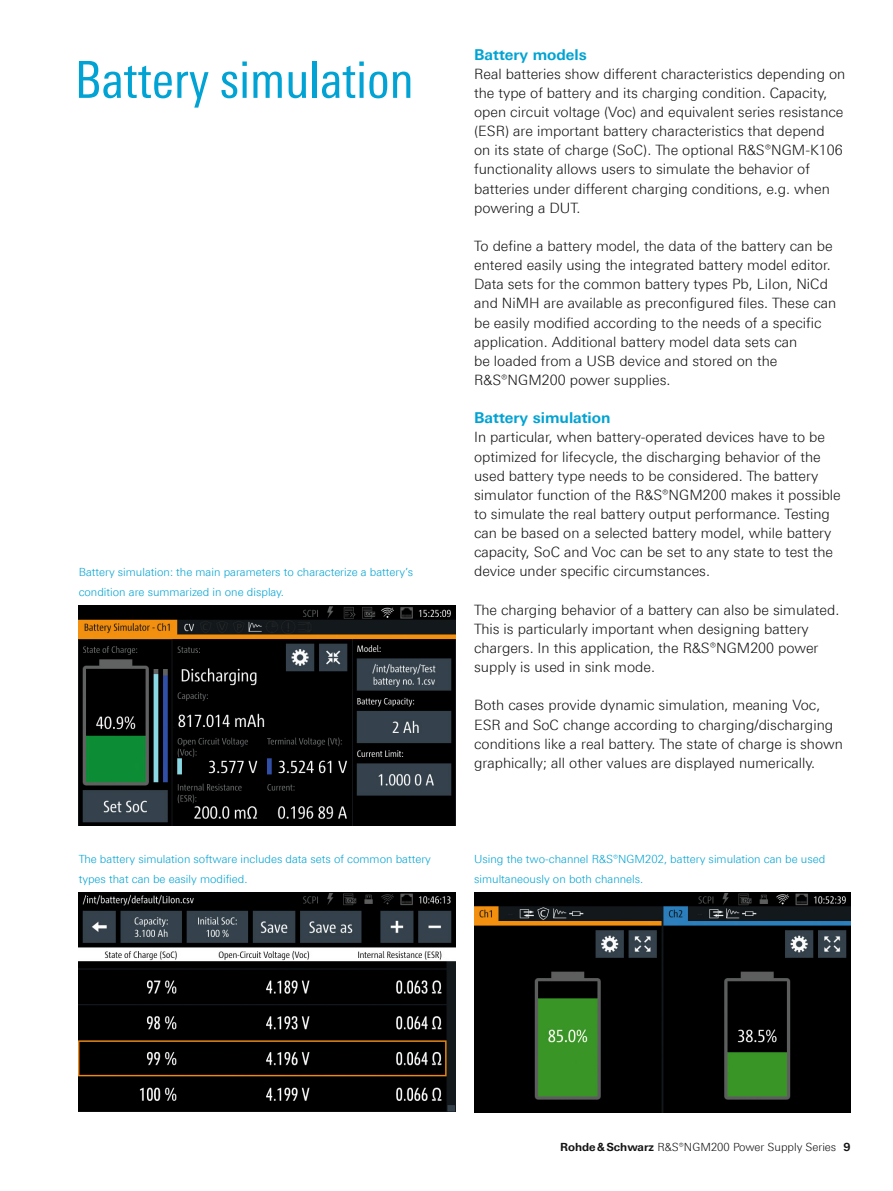
<style>
.page{position:relative;width:893px;height:1191px;background:#fff}
.page>*{position:absolute;margin:0;border:0;box-sizing:border-box;transform-origin:0 0}
.t1{font:51px "Linotype Univers 420 Cn";color:#00a3d3}
.t2{font:700 15px "Linotype Univers 630";color:#00a3d3}
.t3{font:300 14.25px/19.2px "Linotype Univers 330";color:#131413}
.t4{font:300 11.25px/19.2px "Linotype Univers 330";color:#00a3d3}
.t5{font:300 11.25px "Linotype Univers 330";color:#131413}
.s1{font-family:"Linotype Univers 630";font-weight:700}
</style>
<div class="page">
<img style="left:79px;top:893px;width:376px;height:218px">
<img style="left:474px;top:893px;width:376px;height:219px">
<img style="left:79px;top:605px;width:376px;height:220px">
<h1 class="t1" style="left:75px;top:50px;width:340px">Battery simulation</h1>
<p class="t4" style="left:79px;top:562px;width:336px">Battery simulation: the main parameters to characterize a battery’s condition are summarized in one display.</p>
<p class="t2" style="left:474px;top:45px;width:114px">Battery models</p>
<p class="t3" style="left:474px;top:64px;width:373px">Real batteries show different characteristics depending on the type of battery and its charging condition. Capacity, open circuit voltage (Voc) and equivalent series resistance (ESR) are important battery characteristics that depend<br>on its state of charge (SoC). The optional R&amp;S®NGM-K106 functionality allows users to simulate the behavior of batteries under different charging conditions, e.g. when powering a DUT.</p>
<p class="t3" style="left:474px;top:236px;width:364px">To define a battery model, the data of the battery can be entered easily using the integrated battery model editor.<br>Data sets for the common battery types Pb, LiIon, NiCd and NiMH are available as preconfigured files. These can be easily modified according to the needs of a specific application. Additional battery model data sets can<br>be loaded from a USB device and stored on the R&amp;S®NGM200 power supplies.</p>
<p class="t2" style="left:474px;top:409px;width:138px">Battery simulation</p>
<p class="t3" style="left:474px;top:427px;width:368px">In particular, when battery-operated devices have to be optimized for lifecycle, the discharging behavior of the used battery type needs to be considered. The battery simulator function of the R&amp;S®NGM200 makes it possible to simulate the real battery output performance. Testing can be based on a selected battery model, while battery capacity, SoC and Voc can be set to any state to test the device under specific circumstances.</p>
<p class="t3" style="left:474px;top:600px;width:367px">The charging behavior of a battery can also be simulated.<br>This is particularly important when designing battery chargers. In this application, the R&amp;S®NGM200 power supply is used in sink mode.</p>
<p class="t3" style="left:474px;top:695px;width:370px">Both cases provide dynamic simulation, meaning Voc, ESR and SoC change according to charging/discharging conditions like a real battery. The state of charge is shown graphically; all other values are displayed numerically.</p>
<p class="t4" style="left:79px;top:849px;width:354px">The battery simulation software includes data sets of common battery types that can be easily modified.</p>
<p class="t4" style="left:474px;top:849px;width:353px">Using the two-channel R&amp;S®NGM202, battery simulation can be used simultaneously on both channels.</p>
<p class="t5" style="left:560px;top:1140px;width:292px"><span class="s1">Rohde&amp;Schwarz</span> R&amp;S®NGM200 Power Supply Series <span class="s1">9</span></p>
</div>
